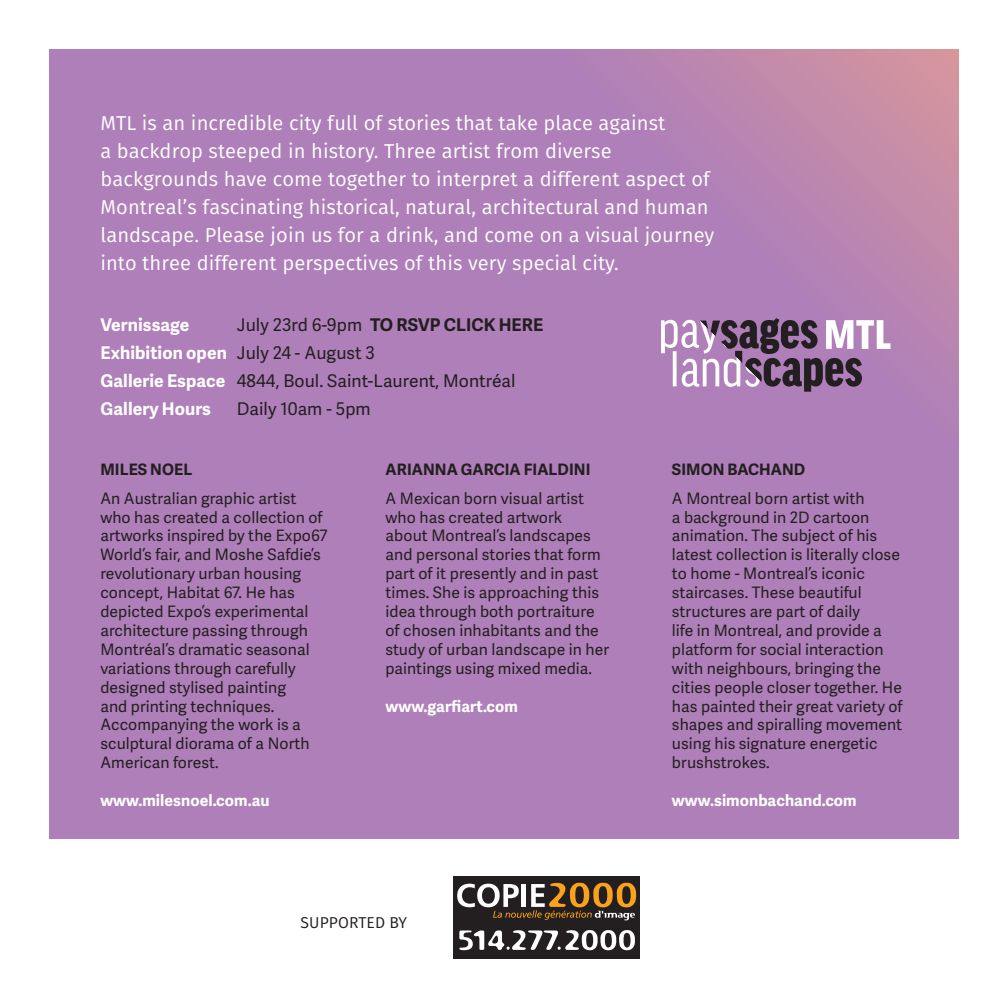
<style>
.page{position:relative;width:1008px;height:1008px;background:#fff}
.page>*{position:absolute;margin:0;border:0;box-sizing:border-box;transform-origin:0 0}
.t1{font:20.12px/28px "Fira Sans";letter-spacing:.005em;color:#fff}
.t2{font:17.5px/28px "Adelle Sans";letter-spacing:.005em;color:#231f20}
.t3{font:700 17.5px "Adelle Sans";letter-spacing:.005em;color:#fff}
.t4{font:15.75px/18.9px "Adelle Sans";letter-spacing:.005em;color:#231f20}
.t5{font:700 15.75px "Adelle Sans";letter-spacing:.005em;color:#fff}
.t6{font:700 15.75px "Adelle Sans";letter-spacing:.005em;color:#231f20}
.t7{font:15.75px "Fira Sans";letter-spacing:.005em;color:#231f20}
.s1{font-weight:700}
.s2{font-weight:700;color:#fff}
</style>
<div class="page">
<div style="left:50px;top:50px;width:908px;height:788px;background:#ae7fb8"></div>
<svg style="left:661px;top:318px;width:230px;height:74px"></svg>
<div style="left:453px;top:876px;width:187px;height:83px;background:#231f20"></div>
<svg style="left:459px;top:930px;width:176px;height:21px"></svg>
<svg style="left:457px;top:882px;width:180px;height:39px"></svg>
<p class="t1" style="left:100px;top:109px;width:615px">MTL is an incredible city full of stories that take place against<br>a backdrop steeped in history. Three artist from diverse backgrounds have come together to interpret a different aspect of Montreal’s fascinating historical, natural, architectural and human landscape. Please join us for a drink, and come on a visual journey into three different perspectives of this very special city.</p>
<p class="t3" style="left:100px;top:312px;width:91px">Vernissage</p>
<p class="t2" style="left:100px;top:311px;width:445px;text-indent:136px">July 23rd 6-9pm <span class="s1">TO RSVP CLICK HERE </span><span class="s2">Exhibition open</span> July 24 - August 3<br><span class="s2">Gallerie Espace</span> 4844, Boul. Saint-Laurent, Montréal <span class="s2">Gallery Hours</span></p>
<p class="t2" style="left:237px;top:395px;width:135px">Daily 10am - 5pm</p>
<p class="t6" style="left:100px;top:458px;width:93px">MILES NOEL</p>
<p class="t4" style="left:100px;top:488px;width:229px">An Australian graphic artist who has created a collection of artworks inspired by the Expo67<br>World’s fair, and Moshe Safdie’s revolutionary urban housing concept, Habitat 67. He has depicted Expo’s experimental architecture passing through<br>Montréal’s dramatic seasonal variations through carefully designed stylised painting<br>and printing techniques.<br>Accompanying the work is a sculptural diorama of a North<br>American forest.</p>
<p class="t5" style="left:100px;top:789px;width:171px">www.milesnoel.com.au</p>
<p class="t6" style="left:386px;top:458px;width:206px">ARIANNA GARCIA FIALDINI</p>
<p class="t4" style="left:386px;top:488px;width:225px">A Mexican born visual artist who has created artwork<br>about Montreal’s landscapes and personal stories that form part of it presently and in past times. She is approaching this idea through both portraiture of chosen inhabitants and the study of urban landscape in her paintings using mixed media.</p>
<p class="t5" style="left:386px;top:694px;width:134px">www.garfiart.com</p>
<p class="t7" style="left:301px;top:911px;width:108px">SUPPORTED BY</p>
<p class="t6" style="left:672px;top:458px;width:135px">SIMON BACHAND</p>
<p class="t4" style="left:672px;top:488px;width:232px">A Montreal born artist with<br>a background in 2D cartoon animation. The subject of his latest collection is literally close to home - Montreal’s iconic staircases. These beautiful structures are part of daily<br>life in Montreal, and provide a platform for social interaction with neighbours, bringing the cities people closer together. He has painted their great variety of shapes and spiralling movement using his signature energetic brushstrokes.</p>
<p class="t5" style="left:672px;top:789px;width:186px">www.simonbachand.com</p>
</div>
